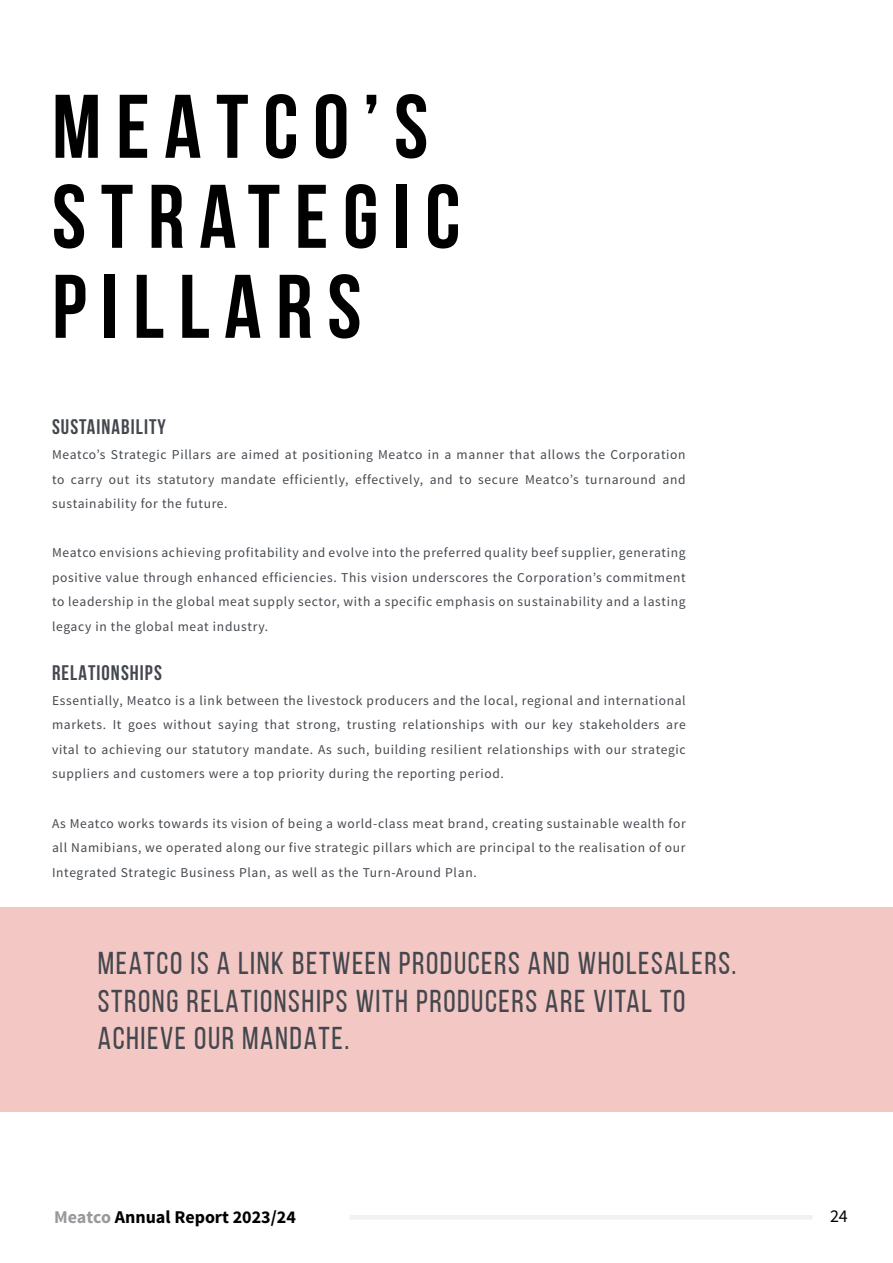
<style>
.page{position:relative;width:893px;height:1263px;background:#fff}
.page>*{position:absolute;margin:0;border:0;box-sizing:border-box;transform-origin:0 0}
.t1{font:700 90px/90px "Bebas Neue";letter-spacing:.16em;color:#000}
.t2{font:31.5px/37.8px "Bebas Neue";letter-spacing:.05em;color:#44484e}
.t3{font:700 21px "Bebas Neue";letter-spacing:.05em;color:#44484e}
.t4{font:700 18px "Source Sans Pro";color:#000}
.t5{font:18px "Source Sans Pro";color:#000}
.t6{font:13.5px/24.6px "Source Sans Pro";letter-spacing:.05em;color:#44484e;text-align:justify}
.s1{color:#97999c}
</style>
<div class="page">
<div style="left:0;top:907px;width:893px;height:205px;background:#f3c7c4"></div>
<hr style="left:350px;top:1215px;width:463px;height:4px;background:#f1f1f2">
<h1 class="t1" style="left:52px;top:81px;width:410px">MEATCO’S<br>STRATEGIC<br>PILLARS</h1>
<h3 class="t3" style="left:52px;top:416px;width:115px">SUSTAINABILITY</h3>
<p class="t6" style="left:52px;top:442px;width:635px">Meatco’s Strategic Pillars are aimed at positioning Meatco in a manner that allows the Corporation to carry out its statutory mandate efficiently, effectively, and to secure Meatco’s turnaround and sustainability for the future.</p>
<p class="t6" style="left:52px;top:541px;width:635px">Meatco envisions achieving profitability and evolve into the preferred quality beef supplier, generating positive value through enhanced efficiencies. This vision underscores the Corporation’s commitment to leadership in the global meat supply sector, with a specific emphasis on sustainability and a lasting legacy in the global meat industry.</p>
<h3 class="t3" style="left:52px;top:661px;width:111px">RELATIONSHIPS</h3>
<p class="t6" style="left:52px;top:688px;width:635px">Essentially, Meatco is a link between the livestock producers and the local, regional and international markets. It goes without saying that strong, trusting relationships with our key stakeholders are vital to achieving our statutory mandate. As such, building resilient relationships with our strategic suppliers and customers were a top priority during the reporting period.</p>
<p class="t6" style="left:52px;top:811px;width:635px">As Meatco works towards its vision of being a world-class meat brand, creating sustainable wealth for all Namibians, we operated along our five strategic pillars which are principal to the realisation of our Integrated Strategic Business Plan, as well as the Turn-Around Plan.</p>
<h2 class="t2" style="left:98px;top:944px;width:640px">MEATCO IS A LINK BETWEEN PRODUCERS AND WHOLESALERS.<br>STRONG RELATIONSHIPS WITH PRODUCERS ARE VITAL TO<br>ACHIEVE OUR MANDATE.</h2>
<h3 class="t4" style="left:54px;top:1205px;width:243px"><span class="s1">Meatco</span> Annual Report 2023/24</h3>
<h3 class="t5" style="left:830px;top:1204px;width:19px">24</h3>
</div>
